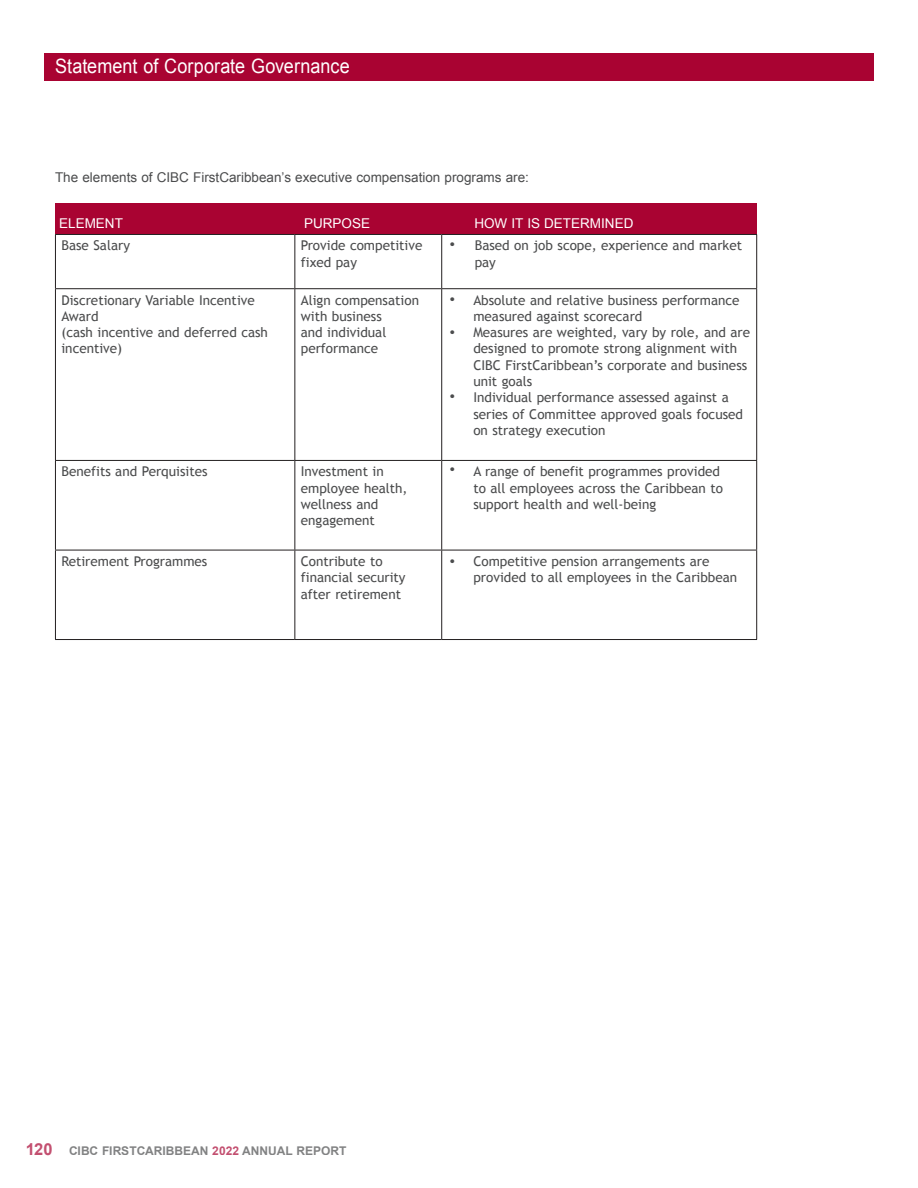
<style>
.page{position:relative;width:918px;height:1188px;background:#fff}
.page>*{position:absolute;margin:0;border:0;box-sizing:border-box;transform-origin:0 0}
.t1{font:19.8px "Arial";letter-spacing:.005em;color:#fff;scale:.91 1}
.t2{font:13.5px/16.2px "Trebuchet MS";color:#4b4c4d}
.t3{font:13.5px "Arial";color:#4b4c4d}
.t4{font:13.5px "Arial";color:#fff}
.t5{font:700 12px "Arial";color:#4b4c4d}
.s1{font-size:16.5px;color:#a90332}
.s2{color:#a90332}
</style>
<div class="page">
<div style="left:55px;top:203px;width:702px;height:30px;background:#a90332"></div>
<hr style="left:55px;top:234px;width:240px;height:1px;background:#231f20">
<hr style="left:55px;top:235px;width:1px;height:53px;background:#231f20">
<hr style="left:295px;top:234px;width:147px;height:1px;background:#231f20">
<hr style="left:294px;top:235px;width:1px;height:53px;background:#231f20">
<hr style="left:442px;top:234px;width:315px;height:1px;background:#231f20">
<hr style="left:441px;top:235px;width:1px;height:53px;background:#231f20">
<hr style="left:756px;top:235px;width:1px;height:53px;background:#231f20">
<hr style="left:55px;top:288px;width:240px;height:1px;background:#231f20">
<hr style="left:55px;top:289px;width:1px;height:171px;background:#231f20">
<hr style="left:295px;top:288px;width:147px;height:1px;background:#231f20">
<hr style="left:294px;top:289px;width:1px;height:171px;background:#231f20">
<hr style="left:442px;top:288px;width:315px;height:1px;background:#231f20">
<hr style="left:441px;top:289px;width:1px;height:171px;background:#231f20">
<hr style="left:756px;top:289px;width:1px;height:171px;background:#231f20">
<hr style="left:55px;top:460px;width:240px;height:1px;background:#231f20">
<hr style="left:55px;top:461px;width:1px;height:89px;background:#231f20">
<hr style="left:295px;top:460px;width:147px;height:1px;background:#231f20">
<hr style="left:294px;top:461px;width:1px;height:89px;background:#231f20">
<hr style="left:442px;top:460px;width:315px;height:1px;background:#231f20">
<hr style="left:441px;top:461px;width:1px;height:89px;background:#231f20">
<hr style="left:756px;top:461px;width:1px;height:89px;background:#231f20">
<hr style="left:55px;top:550px;width:240px;height:1px;background:#231f20">
<hr style="left:55px;top:550px;width:1px;height:89px;background:#231f20">
<hr style="left:295px;top:550px;width:147px;height:1px;background:#231f20">
<hr style="left:294px;top:550px;width:1px;height:89px;background:#231f20">
<hr style="left:442px;top:550px;width:315px;height:1px;background:#231f20">
<hr style="left:441px;top:550px;width:1px;height:89px;background:#231f20">
<hr style="left:756px;top:550px;width:1px;height:89px;background:#231f20">
<hr style="left:55px;top:639px;width:240px;height:1px;background:#231f20">
<hr style="left:295px;top:639px;width:147px;height:1px;background:#231f20">
<hr style="left:442px;top:639px;width:315px;height:1px;background:#231f20">
<div style="left:44px;top:54px;width:830px;height:27px;background:#a90332"></div>
<h1 class="t1" style="left:55px;top:53px;width:325px">Statement of Corporate Governance</h1>
<p class="t3" style="left:55px;top:168px;width:475px">The elements of CIBC FirstCaribbean’s executive compensation programs are:</p>
<p class="t4" style="left:59px;top:215px;width:65px">ELEMENT</p>
<p class="t4" style="left:304px;top:215px;width:68px">PURPOSE</p>
<p class="t4" style="left:474px;top:215px;width:161px">HOW IT IS DETERMINED</p>
<p class="t2" style="left:61px;top:238px;width:70px">Base Salary</p>
<p class="t2" style="left:301px;top:238px;width:123px">Provide competitive fixed pay</p>
<p class="t2" style="left:475px;top:238px;width:269px;text-indent:-27px">• Based on job scope, experience and market pay</p>
<p class="t2" style="left:61px;top:292px;width:208px">Discretionary Variable Incentive<br>Award<br>(cash incentive and deferred cash incentive)</p>
<p class="t2" style="left:301px;top:292px;width:120px">Align compensation with business<br>and individual performance</p>
<p class="t2" style="left:473px;top:292px;width:278px;text-indent:-26px">• Absolute and relative business performance measured against scorecard<br>Measures are weighted, vary by role, and are designed to promote strong alignment with CIBC FirstCaribbean’s corporate and business unit goals</p>
<p class="t2" style="left:473px;top:390px;width:271px;text-indent:-26px">• Individual performance assessed against a series of Committee approved goals focused on strategy execution</p>
<p class="t2" style="left:61px;top:464px;width:148px">Benefits and Perquisites</p>
<p class="t2" style="left:301px;top:464px;width:108px">Investment in employee health, wellness and engagement</p>
<p class="t2" style="left:473px;top:464px;width:251px;text-indent:-26px">• A range of benefit programmes provided to all employees across the Caribbean to support health and well-being</p>
<p class="t2" style="left:61px;top:553px;width:147px">Retirement Programmes</p>
<p class="t2" style="left:301px;top:553px;width:106px">Contribute to financial security after retirement</p>
<p class="t2" style="left:473px;top:553px;width:265px">Competitive pension arrangements are provided to all employees in the Caribbean</p>
<p class="t2" style="left:449px;top:235px;width:9px">•</p>
<p class="t2" style="left:449px;top:290px;width:9px">•</p>
<p class="t2" style="left:449px;top:323px;width:9px">•</p>
<p class="t2" style="left:449px;top:387px;width:9px">•</p>
<p class="t2" style="left:449px;top:461px;width:9px">•</p>
<p class="t2" style="left:449px;top:552px;width:9px">•</p>
<p class="t5" style="left:25px;top:1143px;width:323px"><span class="s1">120</span> CIBC FIRSTCARIBBEAN <span class="s2">2022</span> ANNUAL REPORT</p>
</div>
